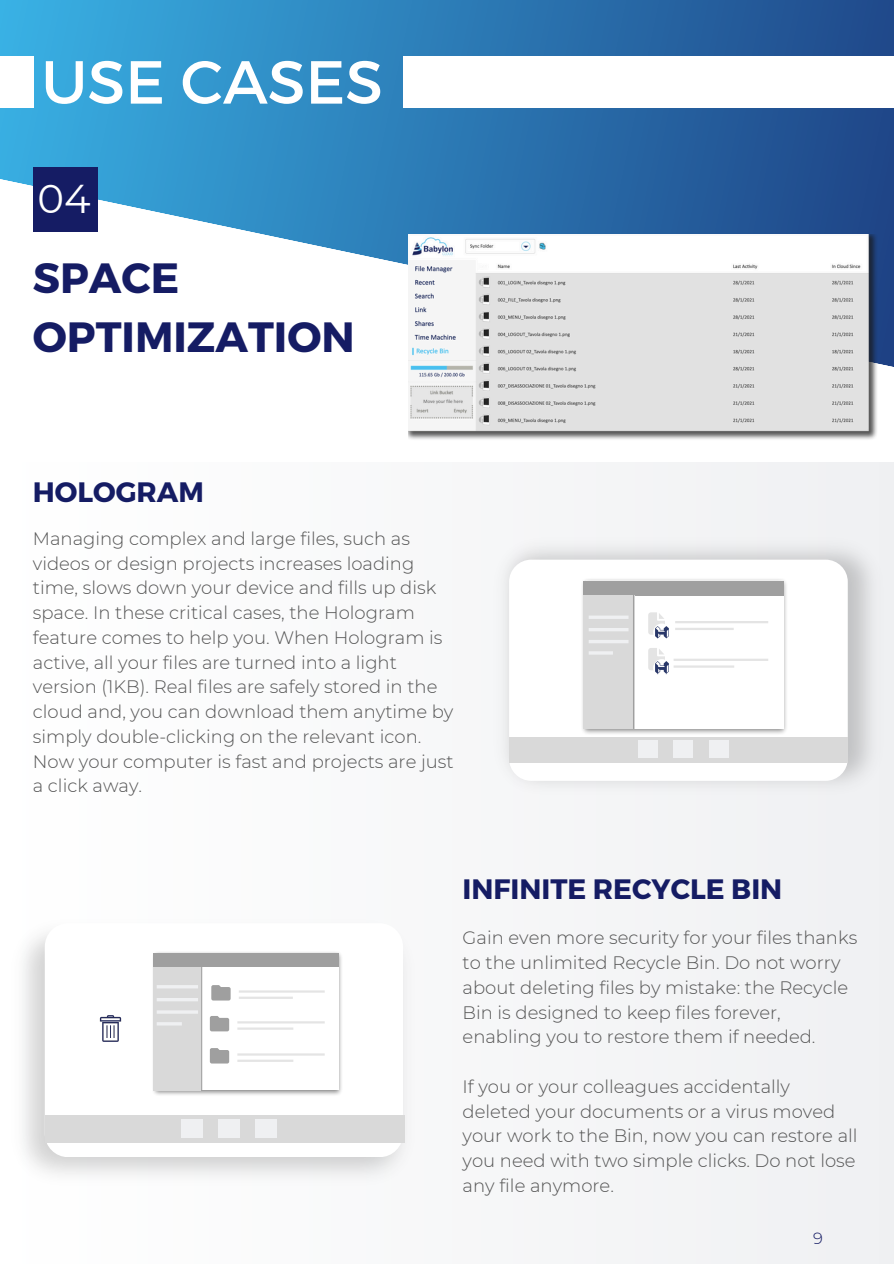
<style>
.page{position:relative;width:894px;height:1264px;background:#fff}
.page>*{position:absolute;margin:0;border:0;box-sizing:border-box;transform-origin:0 0}
.t1{font:60.6px "Montserrat";color:#fff}
.t2{font:700 42.3px/58.5px "Montserrat";color:#151c64}
.t3{font:40.2px "Montserrat";color:#fff}
.t4{font:700 28.05px "Montserrat";color:#151c64}
.t5{font:300 18px/24.8px "Montserrat";color:#545454}
.t6{font:300 16.2px "Montserrat";color:#151c64}
</style>
<div class="page">
<svg style="left:0;top:0;width:893px;height:265px;background:#3c86bc"></svg>
<div style="left:33px;top:167px;width:65px;height:65px;background:#151c64"></div>
<div style="left:0;top:462px;width:893px;height:801px;background:#f7f7f8"></div>
<div style="left:0;top:56px;width:34px;height:52px;background:#fff"></div>
<div style="left:403px;top:56px;width:490px;height:52px;background:#fff"></div>
<div style="left:509px;top:559px;width:338px;height:221px;background:#fff;border-radius:22px"></div>
<div style="left:509px;top:736px;width:338px;height:26px;background:#d9d9d9"></div>
<div style="left:638px;top:740px;width:20px;height:18px;background:#eff0f2"></div>
<div style="left:673px;top:740px;width:20px;height:18px;background:#eff0f2"></div>
<div style="left:708px;top:740px;width:20px;height:18px;background:#eff0f2"></div>
<img style="left:582px;top:579px;width:205px;height:155px">
<div style="left:583px;top:581px;width:200px;height:148px;background:#fff"></div>
<div style="left:583px;top:581px;width:200px;height:14px;background:#9f9f9f"></div>
<div style="left:583px;top:595px;width:51px;height:134px;background:#d9d9d9"></div>
<hr style="left:632px;top:581px;width:2px;height:148px;background:#9f9f9f">
<hr style="left:675px;top:621px;width:93px;height:2px;background:#e4e4e4">
<hr style="left:675px;top:627px;width:58px;height:3px;background:#e4e4e4">
<hr style="left:673px;top:658px;width:95px;height:3px;background:#e4e4e4">
<hr style="left:673px;top:665px;width:61px;height:2px;background:#e4e4e4">
<svg style="left:589px;top:616px;width:39px;height:3px"></svg>
<hr style="left:588px;top:628px;width:40px;height:3px;background:#eff0f2">
<hr style="left:588px;top:640px;width:40px;height:3px;background:#eff0f2">
<hr style="left:588px;top:651px;width:24px;height:3px;background:#eff0f2">
<svg style="left:653px;top:623px;width:17px;height:18px"></svg>
<svg style="left:648px;top:612px;width:19px;height:26px"></svg>
<svg style="left:653px;top:659px;width:17px;height:17px"></svg>
<svg style="left:648px;top:648px;width:19px;height:26px"></svg>
<div style="left:45px;top:923px;width:358px;height:234px;background:#fff;border-radius:23px"></div>
<div style="left:45px;top:1115px;width:359px;height:27px;background:#d9d9d9"></div>
<div style="left:181px;top:1119px;width:21px;height:18px;background:#eff0f2"></div>
<div style="left:218px;top:1119px;width:22px;height:18px;background:#eff0f2"></div>
<div style="left:256px;top:1119px;width:21px;height:18px;background:#eff0f2"></div>
<img style="left:153px;top:952px;width:189px;height:143px">
<div style="left:154px;top:953px;width:184px;height:137px;background:#fff"></div>
<div style="left:154px;top:953px;width:184px;height:14px;background:#9f9f9f"></div>
<div style="left:154px;top:967px;width:47px;height:123px;background:#d9d9d9"></div>
<hr style="left:201px;top:953px;width:1px;height:137px;background:#9f9f9f">
<svg style="left:211px;top:985px;width:19px;height:15px"></svg>
<hr style="left:239px;top:990px;width:85px;height:2px;background:#e4e4e4">
<hr style="left:239px;top:996px;width:54px;height:2px;background:#e4e4e4">
<svg style="left:210px;top:1016px;width:19px;height:15px"></svg>
<hr style="left:237px;top:1021px;width:87px;height:2px;background:#e4e4e4">
<hr style="left:237px;top:1027px;width:56px;height:2px;background:#e4e4e4">
<svg style="left:210px;top:1048px;width:19px;height:15px"></svg>
<hr style="left:237px;top:1053px;width:87px;height:2px;background:#e4e4e4">
<hr style="left:237px;top:1059px;width:56px;height:2px;background:#e4e4e4">
<hr style="left:157px;top:985px;width:41px;height:3px;background:#eff0f2">
<svg style="left:157px;top:998px;width:41px;height:3px"></svg>
<hr style="left:157px;top:1010px;width:41px;height:3px;background:#eff0f2">
<hr style="left:157px;top:1022px;width:25px;height:3px;background:#eff0f2">
<img style="left:99px;top:1015px;width:23px;height:26px">
<img style="left:408px;top:234px;width:485px;height:205px">
<p class="t1" style="left:41px;top:43px;width:343px">USE CASES</p>
<p class="t3" style="left:38px;top:174px;width:55px">04</p>
<p class="t2" style="left:33px;top:247px;width:323px">SPACE<br>OPTIMIZATION</p>
<h1 class="t4" style="left:33px;top:473px;width:173px">HOLOGRAM</h1>
<p class="t5" style="left:33px;top:526px;width:422px">Managing complex and large files, such as videos or design projects increases loading time, slows down your device and fills up disk space. In these critical cases, the Hologram feature comes to help you. When Hologram is active, all your files are turned into a light version (1KB). Real files are safely stored in the cloud and, you can download them anytime by simply double-clicking on the relevant icon.<br>Now your computer is fast and projects are just a click away.</p>
<h2 class="t4" style="left:462px;top:871px;width:321px">INFINITE RECYCLE BIN</h2>
<p class="t5" style="left:462px;top:925px;width:396px">Gain even more security for your files thanks to the unlimited Recycle Bin. Do not worry about deleting files by mistake: the Recycle Bin is designed to keep files forever, enabling you to restore them if needed.</p>
<p class="t5" style="left:462px;top:1073px;width:396px">If you or your colleagues accidentally deleted your documents or a virus moved your work to the Bin, now you can restore all you need with two simple clicks. Do not lose any file anymore.</p>
<p class="t6" style="left:813px;top:1228px;width:11px">9</p>
</div>
